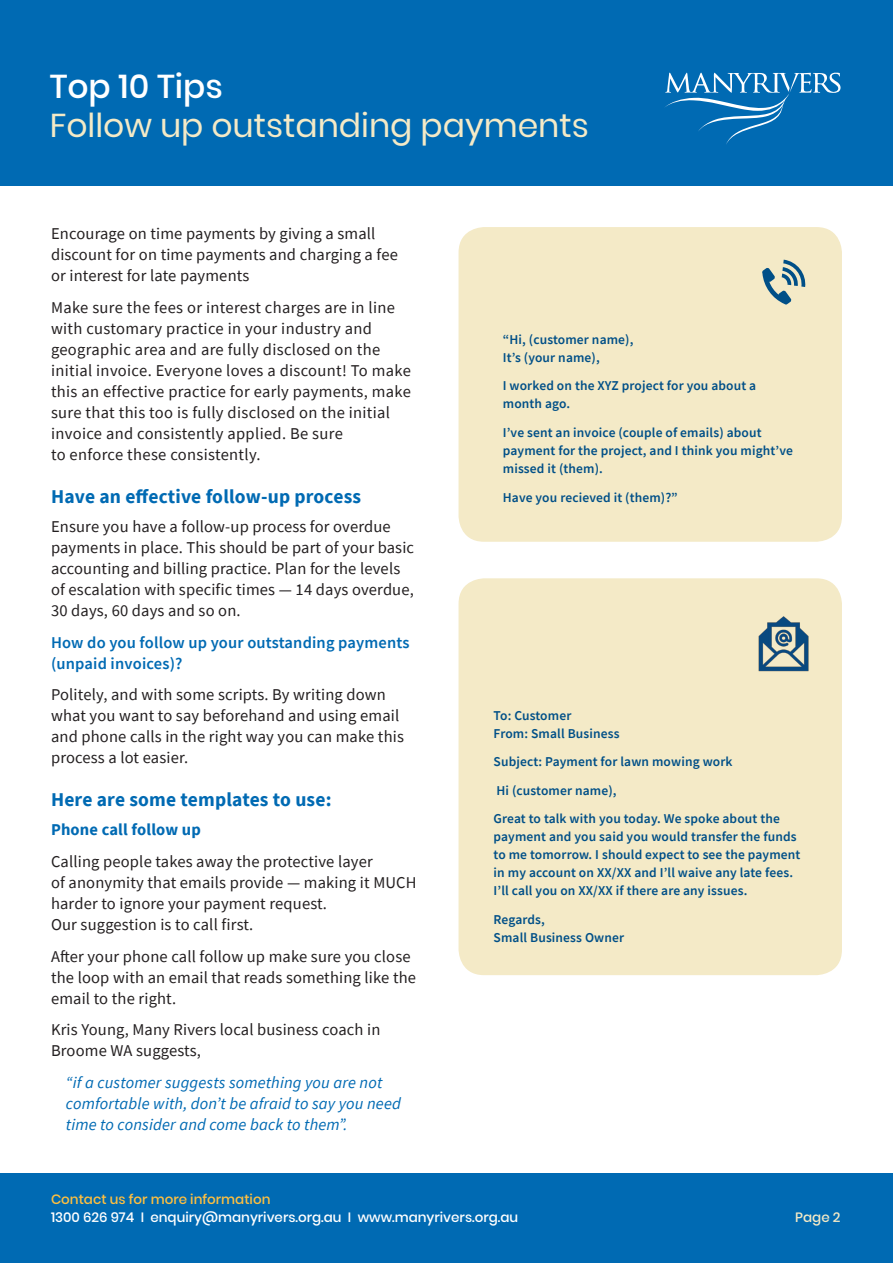
<style>
.page{position:relative;width:893px;height:1263px;background:#fff}
.page>*{position:absolute;margin:0;border:0;box-sizing:border-box;transform-origin:0 0}
.t1{font:33px "Poppins";color:#f4eac7}
.t2{font:500 33px "Poppins";color:#fff}
.t3{font:700 19.5px "Source Sans Pro";letter-spacing:.01em;color:#006ab3}
.t4{font:16.5px/21px "Source Sans Pro";letter-spacing:.01em;color:#231f20}
.t5{font:italic 16.5px/21px "Source Sans Pro";letter-spacing:.01em;color:#006ab3}
.t6{font:600 16.5px/21px "Source Sans Pro";letter-spacing:.01em;color:#006ab3}
.t7{font:700 16.5px "Source Sans Pro";letter-spacing:.01em;color:#006ab3}
.t8{font:600 13.5px/18px "Source Sans Pro";letter-spacing:.01em;color:#004f87}
.t9{font:500 13.5px "Poppins";color:#fff}
.t10{font:500 13.5px "Poppins";color:#febf40}
.t11{font:500 13.5px "Poppins";color:#f4eac7}
</style>
<div class="page">
<div style="left:0;top:0;width:893px;height:186px;background:#006ab3"></div>
<svg style="left:665px;top:73px;width:175px;height:71px"></svg>
<div style="left:0;top:1174px;width:893px;height:89px;background:#006ab3"></div>
<div style="left:459px;top:227px;width:383px;height:315px;background:#f4eac7;border-radius:26px"></div>
<div style="left:459px;top:578px;width:383px;height:397px;background:#f4eac7;border-radius:26px"></div>
<img style="left:758px;top:616px;width:51px;height:56px">
<svg style="left:762px;top:260px;width:44px;height:45px"></svg>
<h1 class="t2" style="left:50px;top:67px;width:175px">Top 10 Tips</h1>
<h1 class="t1" style="left:50px;top:107px;width:541px">Follow up outstanding payments</h1>
<p class="t4" style="left:51px;top:223px;width:348px">Encourage on time payments by giving a small discount for on time payments and charging a fee or interest for late payments</p>
<p class="t4" style="left:51px;top:297px;width:361px">Make sure the fees or interest charges are in line with customary practice in your industry and geographic area and are fully disclosed on the initial invoice. Everyone loves a discount! To make this an effective practice for early payments, make sure that this too is fully disclosed on the initial invoice and consistently applied. Be sure<br>to enforce these consistently.</p>
<p class="t3" style="left:51px;top:483px;width:312px">Have an effective follow-up process</p>
<p class="t4" style="left:51px;top:516px;width:365px">Ensure you have a follow-up process for overdue payments in place. This should be part of your basic accounting and billing practice. Plan for the levels of escalation with specific times — 14 days overdue, 30 days, 60 days and so on.</p>
<p class="t6" style="left:51px;top:632px;width:360px">How do you follow up your outstanding payments (unpaid invoices)?</p>
<p class="t4" style="left:51px;top:684px;width:354px">Politely, and with some scripts. By writing down what you want to say beforehand and using email and phone calls in the right way you can make this process a lot easier.</p>
<p class="t3" style="left:51px;top:786px;width:282px">Here are some templates to use:</p>
<p class="t7" style="left:51px;top:819px;width:151px">Phone call follow up</p>
<p class="t4" style="left:51px;top:851px;width:367px">Calling people takes away the protective layer<br>of anonymity that emails provide — making it MUCH harder to ignore your payment request.<br>Our suggestion is to call first.</p>
<p class="t4" style="left:51px;top:946px;width:367px">After your phone call follow up make sure you close the loop with an email that reads something like the email to the right.</p>
<p class="t4" style="left:51px;top:1019px;width:331px">Kris Young, Many Rivers local business coach in<br>Broome WA suggests,</p>
<p class="t5" style="left:66px;top:1072px;width:336px">“if a customer suggests something you are not comfortable with, don’t be afraid to say you need time to consider and come back to them”.</p>
<p class="t8" style="left:503px;top:330px;width:132px">“Hi, (customer name),<br>It’s (your name),</p>
<p class="t8" style="left:503px;top:377px;width:255px">I worked on the XYZ project for you about a month ago.</p>
<p class="t8" style="left:503px;top:423px;width:292px">I’ve sent an invoice (couple of emails) about payment for the project, and I think you might’ve missed it (them).</p>
<p class="t8" style="left:503px;top:488px;width:176px">Have you recieved it (them)?”</p>
<p class="t8" style="left:494px;top:706px;width:127px">To: Customer<br>From: Small Business</p>
<p class="t8" style="left:494px;top:747px;width:288px;line-height:28.7px">Subject: Payment for lawn mowing work<br>Hi (customer name),<br>Great to talk with you today. We spoke about the</p>
<p class="t8" style="left:494px;top:828px;width:308px">payment and you said you would transfer the funds to me tomorrow. I should expect to see the payment in my account on XX/XX and I’ll waive any late fees.<br>I’ll call you on XX/XX if there are any issues.</p>
<p class="t8" style="left:494px;top:910px;width:132px">Regards,<br>Small Business Owner</p>
<p class="t10" style="left:51px;top:1192px;width:221px">Contact us for more information</p>
<p class="t9" style="left:51px;top:1210px;width:469px">1300 626 974 I enquiry@manyrivers.org.au I www.manyrivers.org.au</p>
<p class="t11" style="left:795px;top:1210px;width:47px">Page 2</p>
</div>
